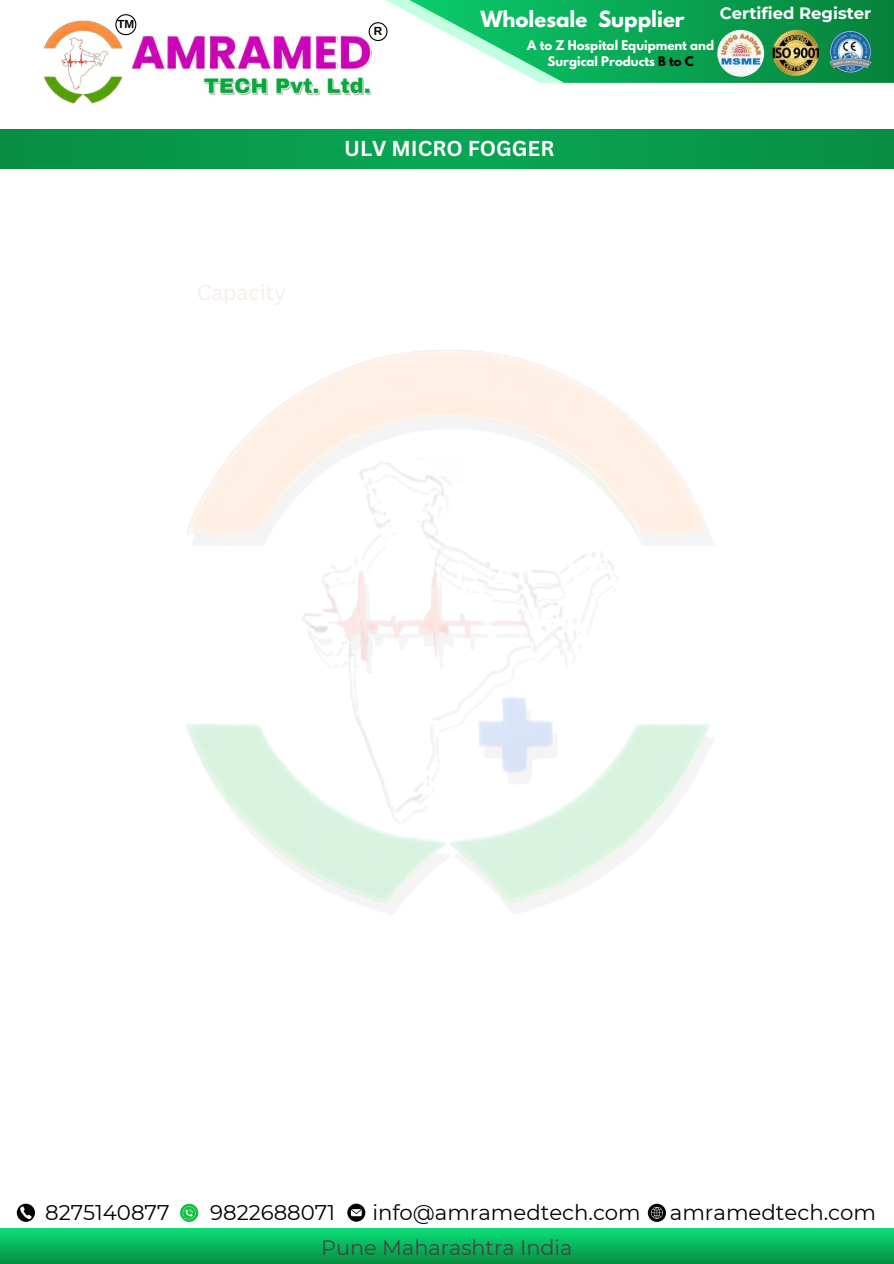
<style>
.page{position:relative;width:894px;height:1264px;background:#fff}
.page>*{position:absolute;margin:0;border:0;box-sizing:border-box;transform-origin:0 0}
.t1{font:21.3px "Montserrat";color:#000}
.t2{font:21.15px "Montserrat";color:#000}
.t3{font:700 21px "Canva Sans";color:#fff}
.t4{font:21px "Canva Sans";color:#f7eee9}
.t5{font:20.85px "Montserrat";color:#464444}
.t6{font:700 19.65px "League Spartan";color:#fff}
.t7{font:700 16.35px "Montserrat";color:#fff}
.t8{font:700 11.85px/16.2px "League Spartan";color:#fff;text-align:center}
.t9{font:700 11.7px "Arimo";color:#000}
.s1{color:#000}
</style>
<div class="page">
<svg style="left:409px;top:0;width:484px;height:83px;background:#33b46f"></svg>
<img style="left:717px;top:30px;width:47px;height:47px;border-radius:50%">
<img style="left:772px;top:29px;width:46px;height:47px;border-radius:50%">
<img style="left:826px;top:29px;width:47px;height:46px;border-radius:50%">
<img style="left:203px;top:77px;width:169px;height:19px">
<img style="left:132px;top:35px;width:240px;height:35px">
<img style="left:44px;top:20px;width:79px;height:84px">
<svg style="left:368px;top:22px;width:19px;height:19px"></svg>
<svg style="left:115px;top:14px;width:21px;height:21px"></svg>
<img style="left:186px;top:350px;width:528px;height:564px">
<svg style="left:0;top:1228px;width:893px;height:35px;background:#09b75d"></svg>
<svg style="left:17px;top:1203px;width:18px;height:18px"></svg>
<svg style="left:180px;top:1203px;width:18px;height:18px"></svg>
<svg style="left:647px;top:1203px;width:18px;height:18px"></svg>
<svg style="left:347px;top:1203px;width:18px;height:18px"></svg>
<div style="left:0;top:129px;width:893px;height:39px;background:#089a4a"></div>
<p class="t9" style="left:117px;top:16px;width:18px">TM</p>
<h3 class="t6" style="left:480px;top:3px;width:206px">Wholesale Supplier</h3>
<h3 class="t7" style="left:719px;top:2px;width:153px">Certified Register</h3>
<p class="t8" style="left:527px;top:37px;width:188px">A to Z Hospital Equipment and<br>Surgical Products <span class="s1">B to C</span></p>
<p class="t9" style="left:374px;top:22px;width:10px">R</p>
<h3 class="t4" style="left:197px;top:280px;width:91px">Capacity</h3>
<h3 class="t3" style="left:344px;top:135px;width:211px">ULV MICRO FOGGER</h3>
<h2 class="t2" style="left:45px;top:1197px;width:126px">8275140877</h2>
<h2 class="t2" style="left:210px;top:1197px;width:126px">9822688071</h2>
<h2 class="t2" style="left:372px;top:1197px;width:270px">info@amramedtech.com</h2>
<h1 class="t1" style="left:669px;top:1197px;width:208px">amramedtech.com</h1>
<h3 class="t5" style="left:321px;top:1233px;width:253px">Pune Maharashtra India</h3>
</div>
